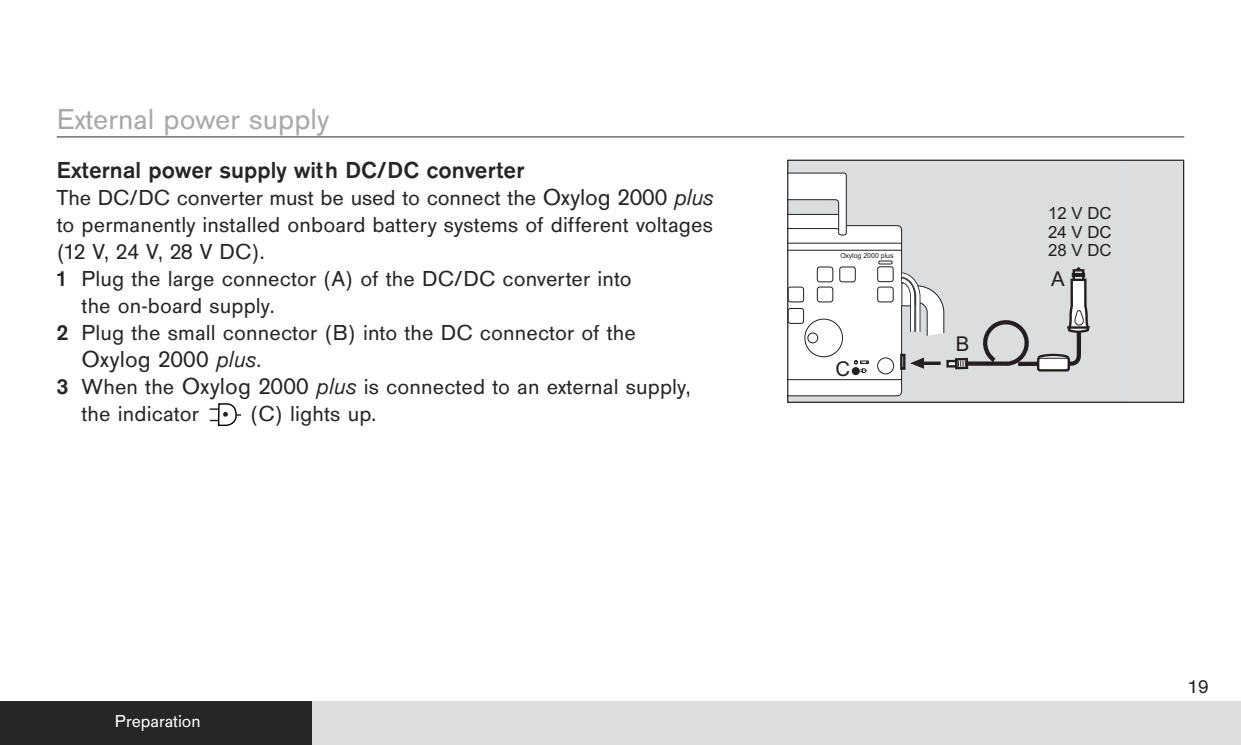
<style>
.page{position:relative;width:1241px;height:745px;background:#fff}
.page>*{position:absolute;margin:0;border:0;box-sizing:border-box;transform-origin:0 0}
.t1{font:30px "Draeger San";color:#a9a8a9}
.t2{font:700 24px "Draeger San";color:#272627}
.t3{font:24px "Draeger San";letter-spacing:.005em;color:#272627}
.t4{font:22.5px/27px "Draeger San";letter-spacing:.005em;color:#272627}
.t5{font:20.5px "Arial";color:#231f20}
.t6{font:20px "Draeger Akzidenz";color:#272627}
.t7{font:18px "Draeger San";color:#fff}
.t8{font:16.75px/18.5px "Arial";color:#231f20;text-align:justify}
.t9{font:7px "Arial";color:#231f20}
.s1{font-size:24px}
.s2{font-family:"Draeger San OS";font-style:italic;font-size:24px}
.s3{font-weight:700}
.s4{font-family:"Draeger San OS";font-style:italic}
.s5{font-size:22.5px}
</style>
<div class="page">
<div style="left:0;top:700px;width:1240px;height:44px;background:#dfdedf"></div>
<div style="left:0;top:700px;width:312px;height:44px;background:#272627"></div>
<div style="left:787px;top:160px;width:396px;height:242px;background:#dfdedf"></div>
<div style="left:954px;top:357px;width:13px;height:12px;border:2px solid #231f20"></div>
<div style="left:946px;top:359px;width:11px;height:8px;border:2px solid #231f20"></div>
<div style="left:1036px;top:356px;width:33px;height:15px;border:2px solid #231f20;border-radius:2px"></div>
<svg style="left:957px;top:266px;width:133px;height:102px"></svg>
<svg style="left:789px;top:172px;width:155px;height:224px"></svg>
<div style="left:877px;top:357px;width:16px;height:17px;border:1px solid #231f20;border-radius:50%"></div>
<div style="left:787px;top:159px;width:396px;height:243px;border:1px solid #272627"></div>
<svg style="left:209px;top:403px;width:32px;height:23px"></svg>
<hr style="left:57px;top:136px;width:1126px;height:1px;background:#272627">
<h1 class="t1" style="left:57px;top:101px;width:274px">External power supply</h1>
<p class="t2" style="left:57px;top:155px;width:469px">External power supply with DC/DC converter</p>
<p class="t4" style="left:57px;top:183px;width:658px">The DC/DC converter must be used to connect the <span class="s1">Oxylog 2000</span> <span class="s2">plus</span></p>
<p class="t4" style="left:57px;top:210px;width:658px">to permanently installed onboard battery systems of different voltages</p>
<p class="t4" style="left:57px;top:237px;width:209px">(12 V, 24 V, 28 V DC).</p>
<p class="t4" style="left:57px;top:264px;width:576px"><span class="s3">1</span> Plug the large connector (A) of the DC/DC converter into</p>
<p class="t4" style="left:82px;top:291px;width:194px">the on-board supply.</p>
<p class="t4" style="left:57px;top:318px;width:580px"><span class="s3">2</span> Plug the small connector (B) into the DC connector of the</p>
<p class="t3" style="left:81px;top:344px;width:181px">Oxylog 2000 <span class="s4">plus</span><span class="s5">.</span></p>
<p class="t4" style="left:82px;top:372px;width:610px;text-indent:-25px"><span class="s3">3</span> When the <span class="s1">Oxylog 2000</span> <span class="s2">plus</span> is connected to an external supply, the indicator</p>
<p class="t4" style="left:250px;top:399px;width:127px">(C) lights up.</p>
<p class="t7" style="left:115px;top:710px;width:87px">Preparation</p>
<p class="t9" style="left:840px;top:251px;width:55px">Oxylog 2000 plus</p>
<p class="t5" style="left:835px;top:356px;width:16px">C</p>
<p class="t5" style="left:955px;top:331px;width:15px">B</p>
<p class="t8" style="left:1048px;top:204px;width:65px">12 V DC 24 V DC 28 V DC</p>
<p class="t5" style="left:1051px;top:267px;width:15px">A</p>
<p class="t6" style="left:1186px;top:673px;width:24px">19</p>
</div>
